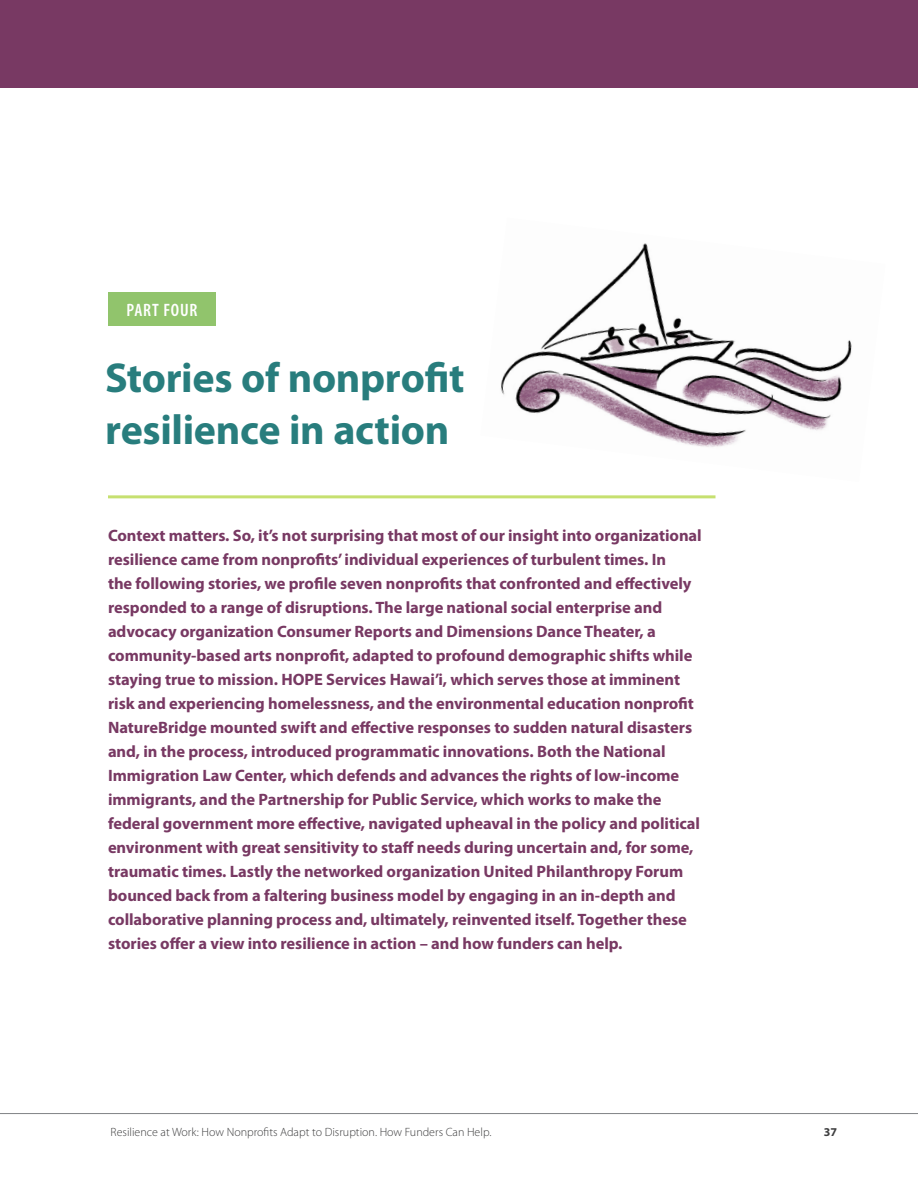
<style>
.page{position:relative;width:918px;height:1188px;background:#fff}
.page>*{position:absolute;margin:0;border:0;box-sizing:border-box;transform-origin:0 0}
.t1{font:700 42px/52.5px "Myriad Pro";letter-spacing:-.01em;color:#287d7d}
.t2{font:600 condensed 18px "Myriad Pro";letter-spacing:.04em;color:#fff}
.intro_body_copy{font:700 16.5px/24px "Myriad Pro";letter-spacing:-.005em;color:#783963}
.t3{font:300 12px "Myriad Pro";color:#3e3e3f}
.t4{font:700 12px "Myriad Pro";color:#3e3e3f}
</style>
<div class="page">
<hr style="left:0;top:1113px;width:918px;height:1px;background:#808285">
<div style="left:0;top:0;width:918px;height:88px;background:#783963"></div>
<img style="left:500px;top:243px;width:352px;height:204px">
<hr style="left:108px;top:495px;width:608px;height:3px;background:#c6e070">
<div style="left:108px;top:292px;width:108px;height:34px;background:#91c46c"></div>
<p class="t2" style="left:127px;top:299px;width:72px">PART FOUR</p>
<h1 class="t1" style="left:105px;top:350px;width:361px">Stories of nonprofit resilience in action</h1>
<p class="intro_body_copy" style="left:108px;top:523px;width:595px">Context matters. So, it’s not surprising that most of our insight into organizational resilience came from nonprofits’ individual experiences of turbulent times. In<br>the following stories, we profile seven nonprofits that confronted and effectively responded to a range of disruptions. The large national social enterprise and advocacy organization Consumer Reports and Dimensions Dance Theater, a community-based arts nonprofit, adapted to profound demographic shifts while staying true to mission. HOPE Services Hawai’i, which serves those at imminent risk and experiencing homelessness, and the environmental education nonprofit NatureBridge mounted swift and effective responses to sudden natural disasters and, in the process, introduced programmatic innovations. Both the National Immigration Law Center, which defends and advances the rights of low-income immigrants, and the Partnership for Public Service, which works to make the federal government more effective, navigated upheaval in the policy and political environment with great sensitivity to staff needs during uncertain and, for some, traumatic times. Lastly the networked organization United Philanthropy Forum bounced back from a faltering business model by engaging in an in-depth and collaborative planning process and, ultimately, reinvented itself. Together these stories offer a view into resilience in action – and how funders can help.</p>
<p class="t3" style="left:111px;top:1125px;width:382px">Resilience at Work: How Nonprofits Adapt to Disruption. How Funders Can Help.</p>
<p class="t4" style="left:824px;top:1124px;width:15px">37</p>
</div>
